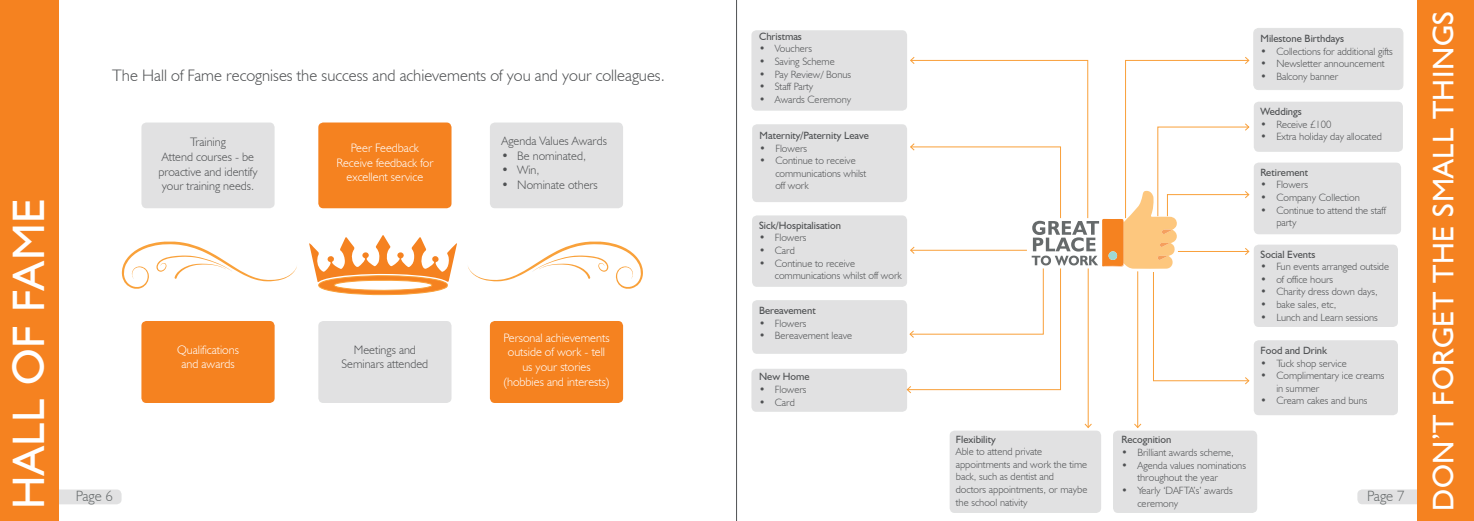
<style>
.page{position:relative;width:1474px;height:521px;background:#fff}
.page>*{position:absolute;margin:0;border:0;box-sizing:border-box;transform-origin:0 0}
.t1{font:45.5px "Humanist 521 BT";letter-spacing:.02em;color:#fff}
.t2{font:29.75px "Humanist 521 BT";letter-spacing:.02em;color:#fff}
.t3{font:300 16.62px "Humanist 521 BT";color:#4f5153}
.t4{font:300 14.88px "Humanist 521 BT";color:#666a6b}
.t5{font:300 12.25px/14.7px "Humanist 521 BT";color:#fff;text-align:center}
.t6{font:300 12.25px/14.7px "Humanist 521 BT";color:#4f5153;text-align:center}
.t7{font:300 10.5px/12.6px "Humanist 521 BT";color:#4f5153}
.t8{font:10.5px "Humanist 521 BT";color:#4f5153}
</style>
<div class="page">
<svg style="left:58px;top:489px;width:64px;height:15px"></svg>
<div style="left:0;top:0;width:58px;height:521px;background:#f58220"></div>
<div style="left:141px;top:321px;width:134px;height:82px;background:#f58220;border-radius:5px"></div>
<div style="left:141px;top:122px;width:134px;height:86px;background:#e1e1e2;border-radius:5px"></div>
<div style="left:318px;top:321px;width:133px;height:82px;background:#e1e1e2;border-radius:5px"></div>
<div style="left:318px;top:122px;width:133px;height:86px;background:#f58220;border-radius:5px"></div>
<div style="left:490px;top:321px;width:133px;height:82px;background:#f58220;border-radius:5px"></div>
<div style="left:490px;top:122px;width:133px;height:86px;background:#e1e1e2;border-radius:5px"></div>
<svg style="left:309px;top:235px;width:148px;height:60px"></svg>
<svg style="left:468px;top:242px;width:175px;height:47px"></svg>
<svg style="left:122px;top:242px;width:175px;height:47px"></svg>
<div style="left:1112px;top:430px;width:145px;height:83px;background:#e1e1e2;border-radius:5px"></div>
<div style="left:949px;top:430px;width:152px;height:83px;background:#e1e1e2;border-radius:5px"></div>
<div style="left:1253px;top:163px;width:147px;height:71px;background:#e1e1e2;border-radius:5px"></div>
<div style="left:1253px;top:245px;width:144px;height:82px;background:#e1e1e2;border-radius:5px"></div>
<div style="left:1253px;top:340px;width:144px;height:75px;background:#e1e1e2;border-radius:5px"></div>
<div style="left:1253px;top:102px;width:149px;height:50px;background:#e1e1e2;border-radius:5px"></div>
<div style="left:1253px;top:28px;width:149px;height:62px;background:#e1e1e2;border-radius:5px"></div>
<div style="left:1253px;top:28px;width:150px;height:62px;border:1px solid #676b6c;border-radius:5px"></div>
<div style="left:751px;top:30px;width:156px;height:81px;background:#e1e1e2;border-radius:5px"></div>
<div style="left:752px;top:124px;width:155px;height:78px;background:#e1e1e2;border-radius:5px"></div>
<div style="left:752px;top:215px;width:155px;height:72px;background:#e1e1e2;border-radius:5px"></div>
<div style="left:752px;top:300px;width:155px;height:54px;background:#e1e1e2;border-radius:5px"></div>
<div style="left:751px;top:369px;width:156px;height:43px;background:#e1e1e2;border-radius:5px"></div>
<svg style="left:1357px;top:489px;width:60px;height:15px"></svg>
<div style="left:1417px;top:0;width:56px;height:521px;background:#f58220"></div>
<hr style="left:1137px;top:271px;width:1px;height:156px;background:#f9a03a">
<svg style="left:1134px;top:423px;width:8px;height:5px"></svg>
<hr style="left:1087px;top:268px;width:1px;height:159px;background:#f9a03a">
<svg style="left:1084px;top:423px;width:8px;height:5px"></svg>
<svg style="left:906px;top:57px;width:343px;height:337px"></svg>
<hr style="left:736px;top:0;width:1px;height:521px;background:#4f5153">
<h1 class="t1" style="left:0;top:509px;width:313px;rotate:-90deg">HALL OF FAME</h1>
<h3 class="t3" style="left:112px;top:65px;width:554px">The Hall of Fame recognises the success and achievements of you and your colleagues.</h3>
<p class="t6" style="left:158px;top:134px;width:101px">Training<br>Attend courses - be proactive and identify your training needs.</p>
<p class="t5" style="left:336px;top:140px;width:99px">Peer Feedback<br>Receive feedback for excellent service</p>
<h3 class="t4" style="left:76px;top:486px;width:39px">Page 6</h3>
<p class="t5" style="left:177px;top:342px;width:63px">Qualifications and awards</p>
<p class="t6" style="left:341px;top:342px;width:88px">Meetings and<br>Seminars attended</p>
<p class="t6" style="left:501px;top:133px;width:107px">Agenda Values Awards</p>
<p class="t6" style="left:501px;top:148px;width:86px">• Be nominated,</p>
<p class="t6" style="left:501px;top:163px;width:40px">• Win,</p>
<p class="t6" style="left:501px;top:177px;width:98px">• Nominate others</p>
<p class="t5" style="left:503px;top:330px;width:108px">Personal achievements outside of work - tell us your stories (hobbies and interests)</p>
<p class="t8" style="left:759px;top:30px;width:44px">Christmas</p>
<p class="t7" style="left:759px;top:42px;width:55px">• Vouchers</p>
<p class="t7" style="left:759px;top:55px;width:77px">• Saving Scheme</p>
<p class="t7" style="left:759px;top:68px;width:94px">• Pay Review/ Bonus</p>
<p class="t7" style="left:759px;top:80px;width:56px">• Staff Party</p>
<p class="t7" style="left:759px;top:93px;width:94px">• Awards Ceremony</p>
<p class="t8" style="left:1260px;top:32px;width:85px">Milestone Birthdays</p>
<p class="t7" style="left:1260px;top:45px;width:134px">• Collections for additional gifts</p>
<p class="t7" style="left:1260px;top:57px;width:126px">• Newsletter announcement</p>
<p class="t7" style="left:1260px;top:70px;width:79px">• Balcony banner</p>
<p class="t8" style="left:1260px;top:105px;width:43px">Weddings</p>
<p class="t7" style="left:1260px;top:117px;width:72px">• Receive £100</p>
<p class="t7" style="left:1260px;top:130px;width:123px">• Extra holiday day allocated</p>
<p class="t8" style="left:759px;top:129px;width:111px">Maternity/Paternity Leave</p>
<p class="t7" style="left:759px;top:141px;width:49px">• Flowers</p>
<p class="t7" style="left:775px;top:154px;width:92px;text-indent:-16px">• Continue to receive communications whilst off work</p>
<p class="t8" style="left:1260px;top:166px;width:49px">Retirement</p>
<p class="t7" style="left:1260px;top:178px;width:49px">• Flowers</p>
<p class="t7" style="left:1260px;top:191px;width:101px">• Company Collection</p>
<p class="t7" style="left:1276px;top:203px;width:111px;text-indent:-16px">• Continue to attend the staff party</p>
<p class="t8" style="left:759px;top:219px;width:83px">Sick/Hospitalisation</p>
<p class="t7" style="left:759px;top:231px;width:49px">• Flowers</p>
<p class="t7" style="left:759px;top:244px;width:37px">• Card</p>
<p class="t7" style="left:774px;top:256px;width:128px;text-indent:-16px">• Continue to receive communications whilst off work</p>
<p class="t8" style="left:1260px;top:248px;width:56px">Social Events</p>
<p class="t7" style="left:1260px;top:260px;width:130px">• Fun events arranged outside</p>
<p class="t7" style="left:1260px;top:273px;width:74px">• of office hours</p>
<p class="t7" style="left:1260px;top:285px;width:119px">• Charity dress down days,</p>
<p class="t7" style="left:1260px;top:298px;width:77px">• bake sales, etc,</p>
<p class="t7" style="left:1260px;top:311px;width:119px">• Lunch and Learn sessions</p>
<p class="t8" style="left:1260px;top:344px;width:68px">Food and Drink</p>
<p class="t7" style="left:1260px;top:356px;width:88px">• Tuck shop service</p>
<p class="t7" style="left:1276px;top:369px;width:110px;text-indent:-16px">• Complimentary ice creams in summer</p>
<p class="t7" style="left:1260px;top:394px;width:108px">• Cream cakes and buns</p>
<p class="t8" style="left:759px;top:304px;width:58px">Bereavement</p>
<p class="t7" style="left:759px;top:317px;width:49px">• Flowers</p>
<p class="t7" style="left:759px;top:329px;width:95px">• Bereavement leave</p>
<p class="t8" style="left:759px;top:370px;width:52px">New Home</p>
<p class="t7" style="left:759px;top:383px;width:49px">• Flowers</p>
<p class="t7" style="left:759px;top:395px;width:37px">• Card</p>
<p class="t8" style="left:955px;top:432px;width:41px">Flexibility</p>
<p class="t7" style="left:955px;top:445px;width:133px">Able to attend private appointments and work the time back, such as dentist and<br>doctors appointments, or maybe the school nativity</p>
<p class="t8" style="left:1121px;top:433px;width:51px">Recognition</p>
<p class="t7" style="left:1121px;top:446px;width:114px">• Brilliant awards scheme,</p>
<p class="t7" style="left:1137px;top:458px;width:110px;text-indent:-16px">• Agenda values nominations throughout the year</p>
<p class="t7" style="left:1137px;top:484px;width:97px;text-indent:-16px">• Yearly ‘DAFTA’s’ awards ceremony</p>
<h3 class="t4" style="left:1367px;top:486px;width:39px">Page 7</h3>
<h2 class="t2" style="left:1424px;top:511px;width:502px;rotate:-90deg">DON’T FORGET THE SMALL THINGS</h2>
</div>
